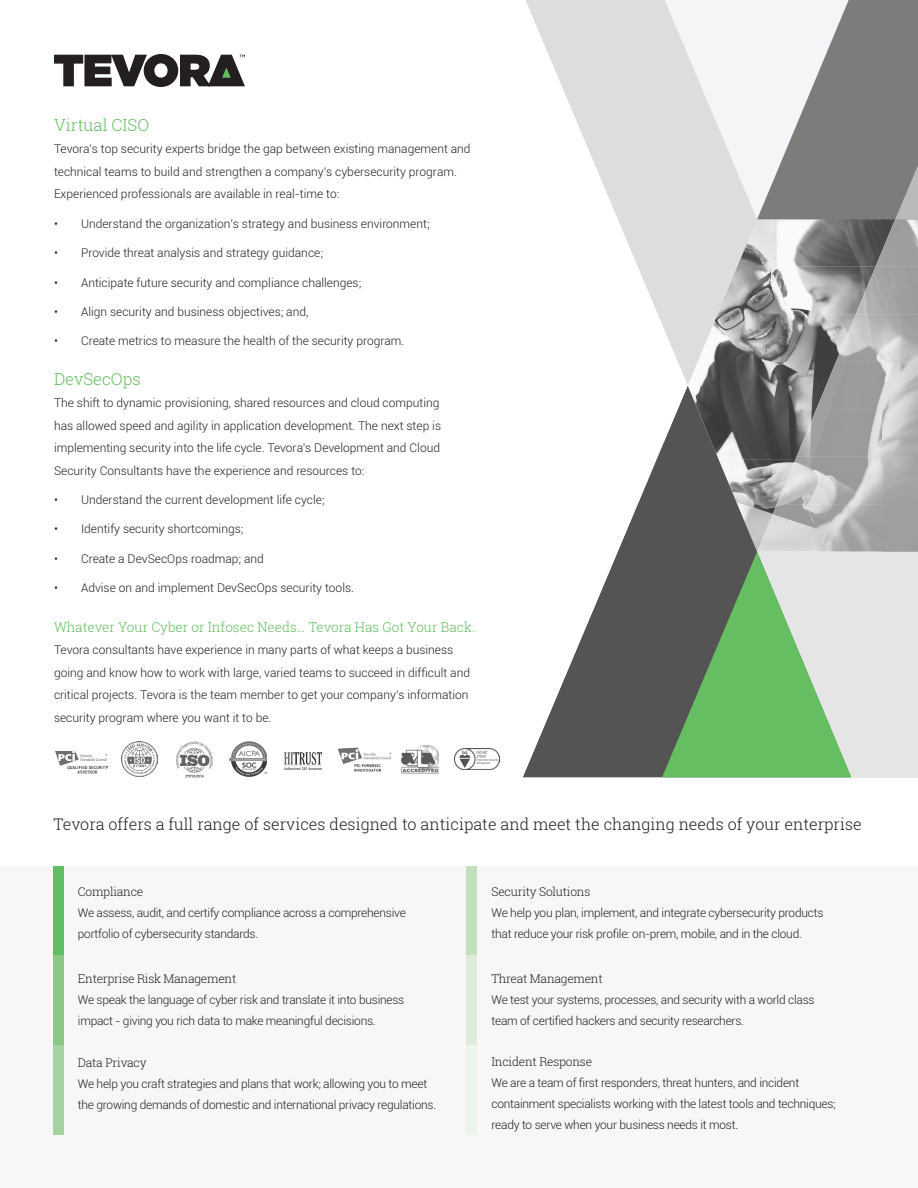
<style>
.page{position:relative;width:918px;height:1188px;background:#fff}
.page>*{position:absolute;margin:0;border:0;box-sizing:border-box;transform-origin:0 0}
.Green_Subhead_2{font:300 16.5px "Roboto Slab";color:#63bd60}
.t1{font:300 16.05px "Roboto Slab";color:#231f20}
.Green_Subhead_2-2{font:300 13.5px "Roboto Slab";color:#63bd60}
.Green_Subhead_2-3{font:300 12px/22.5px "Roboto";color:#231f20}
.Black_Subhead_1{font:300 12px/21px "Roboto";letter-spacing:-.02em;color:#231f20}
.s1{font-family:"Roboto Slab"}
</style>
<div class="page">
<div style="left:0;top:866px;width:918px;height:322px;background:#f9f6f6"></div>
<img style="left:849px;top:219px;width:26px;height:47px">
<img style="left:849px;top:266px;width:26px;height:48px">
<svg style="left:688px;top:219px;width:161px;height:167px"></svg>
<svg style="left:688px;top:386px;width:128px;height:166px;fill:#535453"></svg>
<img style="left:875px;top:219px;width:43px;height:48px">
<img style="left:856px;top:267px;width:62px;height:47px">
<img style="left:836px;top:314px;width:82px;height:48px">
<img style="left:816px;top:362px;width:102px;height:47px">
<img style="left:797px;top:409px;width:86px;height:48px">
<img style="left:883px;top:409px;width:35px;height:143px">
<img style="left:777px;top:457px;width:106px;height:47px">
<img style="left:757px;top:504px;width:126px;height:48px">
<svg style="left:662px;top:552px;width:256px;height:226px"></svg>
<svg style="left:523px;top:0;width:165px;height:777px"></svg>
<svg style="left:665px;top:0;width:253px;height:219px"></svg>
<div style="left:537px;top:1014px;width:5px;height:13px;background:#f4f5f6"></div>
<div style="left:53px;top:866px;width:10px;height:90px;background:#62bd65"></div>
<div style="left:53px;top:956px;width:10px;height:89px;background:#8dc785"></div>
<div style="left:53px;top:1045px;width:10px;height:90px;background:#a4d2a0"></div>
<div style="left:467px;top:866px;width:10px;height:90px;background:#c3dfbe"></div>
<div style="left:467px;top:956px;width:10px;height:89px;background:#dfecdc"></div>
<div style="left:467px;top:1045px;width:10px;height:90px;background:#ebf5ea"></div>
<svg style="left:54px;top:54px;width:191px;height:33px"></svg>
<img style="left:285px;top:753px;width:37px;height:16px">
<img style="left:122px;top:741px;width:35px;height:36px">
<img style="left:230px;top:741px;width:37px;height:36px">
<img style="left:176px;top:741px;width:37px;height:36px">
<img style="left:337px;top:747px;width:54px;height:24px">
<img style="left:55px;top:751px;width:52px;height:22px">
<img style="left:401px;top:745px;width:38px;height:29px">
<img style="left:454px;top:749px;width:46px;height:21px">
<p class="Green_Subhead_2" style="left:54px;top:113px;width:97px">Virtual CISO</p>
<p class="Green_Subhead_2-3" style="left:54px;top:137px;width:418px">Tevora’s top security experts bridge the gap between existing management and technical teams to build and strengthen a company’s cybersecurity program.<br>Experienced professionals are available in real-time to:</p>
<p class="Green_Subhead_2-3" style="left:54px;top:212px;width:377px">• Understand the organization’s strategy and business environment;</p>
<p class="Green_Subhead_2-3" style="left:54px;top:242px;width:270px">• Provide threat analysis and strategy guidance;</p>
<p class="Green_Subhead_2-3" style="left:54px;top:271px;width:309px">• Anticipate future security and compliance challenges;</p>
<p class="Green_Subhead_2-3" style="left:54px;top:300px;width:256px">• Align security and business objectives; and,</p>
<p class="Green_Subhead_2-3" style="left:54px;top:329px;width:352px">• Create metrics to measure the health of the security program.</p>
<p class="Green_Subhead_2" style="left:54px;top:368px;width:88px">DevSecOps</p>
<p class="Green_Subhead_2-3" style="left:54px;top:392px;width:389px">The shift to dynamic provisioning, shared resources and cloud computing has allowed speed and agility in application development. The next step is implementing security into the life cycle. Tevora’s Development and Cloud Security Consultants have the experience and resources to:</p>
<p class="Green_Subhead_2-3" style="left:54px;top:488px;width:272px">• Understand the current development life cycle;</p>
<p class="Green_Subhead_2-3" style="left:54px;top:518px;width:191px">• Identify security shortcomings;</p>
<p class="Green_Subhead_2-3" style="left:54px;top:547px;width:211px">• Create a DevSecOps roadmap; and</p>
<p class="Green_Subhead_2-3" style="left:54px;top:576px;width:302px">• Advise on and implement DevSecOps security tools.</p>
<p class="Green_Subhead_2-2" style="left:54px;top:618px;width:423px">Whatever Your Cyber or Infosec Needs… Tevora Has Got Your Back.</p>
<p class="Green_Subhead_2-3" style="left:54px;top:638px;width:418px">Tevora consultants have experience in many parts of what keeps a business going and know how to work with large, varied teams to succeed in difficult and critical projects. Tevora is the team member to get your company’s information security program where you want it to be.</p>
<p class="t1" style="left:54px;top:813px;width:810px">Tevora offers a full range of services designed to anticipate and meet the changing needs of your enterprise</p>
<p class="Black_Subhead_1" style="left:78px;top:880px;width:329px"><span class="s1">Compliance<br></span>We assess, audit, and certify compliance across a comprehensive portfolio of cybersecurity standards.</p>
<p class="Black_Subhead_1" style="left:78px;top:968px;width:328px"><span class="s1">Enterprise Risk Management<br></span>We speak the language of cyber risk and translate it into business impact - giving you rich data to make meaningful decisions.</p>
<p class="Black_Subhead_1" style="left:78px;top:1052px;width:360px"><span class="s1">Data Privacy<br></span>We help you craft strategies and plans that work; allowing you to meet the growing demands of domestic and international privacy regulations.</p>
<p class="Black_Subhead_1" style="left:492px;top:881px;width:333px"><span class="s1">Security Solutions<br></span>We help you plan, implement, and integrate cybersecurity products that reduce your risk profile: on-prem, mobile, and in the cloud.</p>
<p class="Black_Subhead_1" style="left:492px;top:967px;width:325px"><span class="s1">Threat Management<br></span>We test your systems, processes, and security with a world class team of certified hackers and security researchers.</p>
<p class="Black_Subhead_1" style="left:492px;top:1051px;width:346px"><span class="s1">Incident Response<br></span>We are a team of first responders, threat hunters, and incident containment specialists working with the latest tools and techniques; ready to serve when your business needs it most.</p>
</div>
